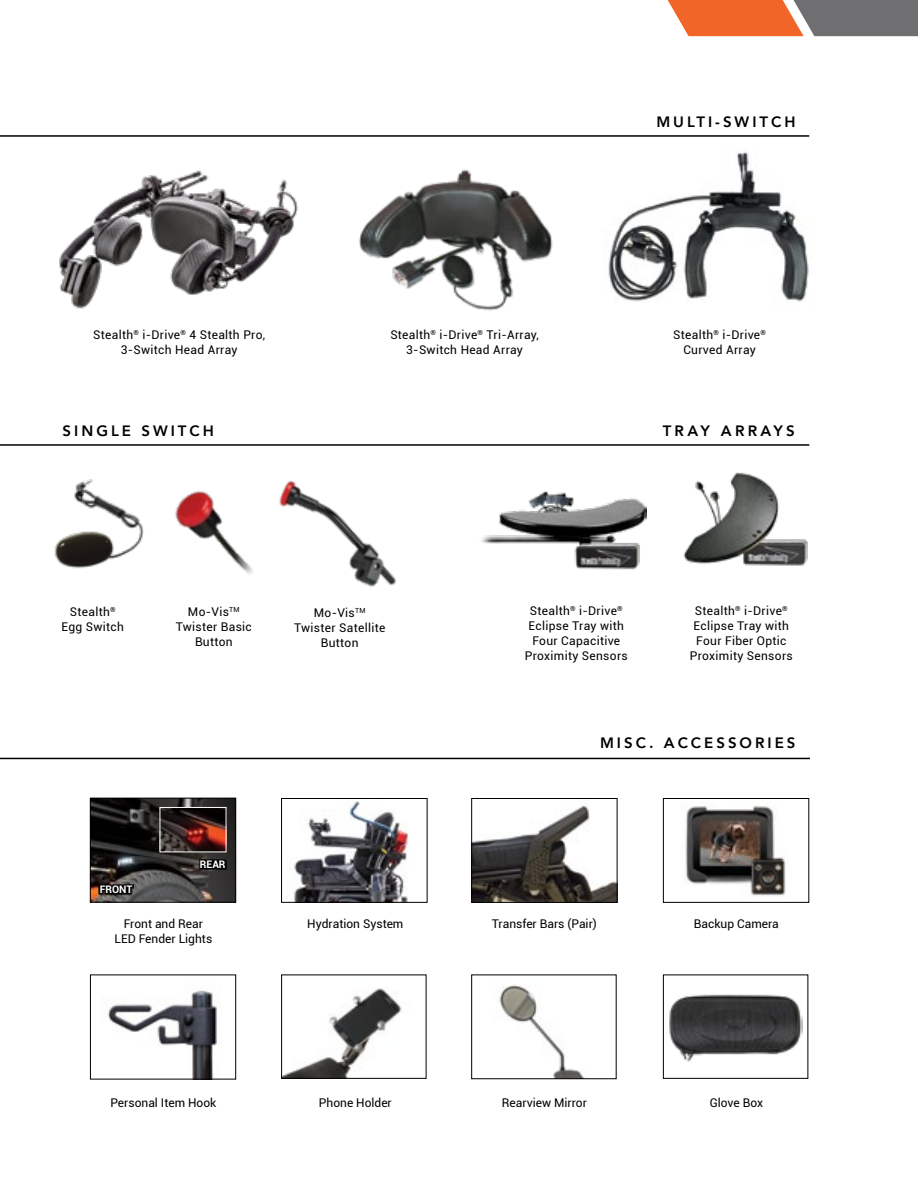
<style>
.page{position:relative;width:918px;height:1188px;background:#fff}
.page>*{position:absolute;margin:0;border:0;box-sizing:border-box;transform-origin:0 0}
.t1{font:800 15px "Avenir";letter-spacing:.2em;color:#000}
.t2{font:800 15px "Avenir";letter-spacing:.22em;color:#000}
.t3{font:12px/15px "Roboto";letter-spacing:.025em;color:#000;text-align:center}
.t4{font:12px/15px "Roboto";color:#000;text-align:center}
.t5{font:12px "Roboto";letter-spacing:-.005em;color:#000}
.t6{font:700 10.35px "Roboto";color:#fff}
</style>
<div class="page">
<img style="left:290px;top:480px;width:107px;height:107px">
<img style="left:175px;top:481px;width:115px;height:93px">
<img style="left:59px;top:170px;width:239px;height:139px">
<hr style="left:0;top:135px;width:809px;height:2px;background:#000">
<hr style="left:0;top:444px;width:809px;height:2px;background:#000">
<hr style="left:0;top:758px;width:810px;height:1px;background:#000">
<img style="left:359px;top:169px;width:194px;height:142px">
<img style="left:54px;top:479px;width:90px;height:90px">
<img style="left:481px;top:491px;width:165px;height:79px">
<img style="left:683px;top:472px;width:125px;height:94px">
<img style="left:608px;top:151px;width:201px;height:151px">
<img style="left:92px;top:800px;width:142px;height:101px">
<div style="left:90px;top:798px;width:146px;height:105px;border:1px solid #000"></div>
<img style="left:162px;top:809px;width:62px;height:41px">
<div style="left:160px;top:807px;width:66px;height:45px;border:1px solid #fff"></div>
<div style="left:99px;top:884px;width:35px;height:11px;background:#000"></div>
<div style="left:199px;top:859px;width:28px;height:11px;background:#000"></div>
<img style="left:293px;top:801px;width:116px;height:100px">
<div style="left:281px;top:798px;width:147px;height:105px;border:1px solid #000"></div>
<img style="left:473px;top:805px;width:142px;height:96px">
<div style="left:471px;top:798px;width:146px;height:105px;border:1px solid #000"></div>
<img style="left:684px;top:804px;width:102px;height:93px">
<div style="left:663px;top:798px;width:146px;height:105px;border:1px solid #000"></div>
<img style="left:107px;top:990px;width:110px;height:87px">
<div style="left:90px;top:975px;width:146px;height:104px;border:1px solid #000"></div>
<img style="left:283px;top:988px;width:119px;height:89px">
<div style="left:281px;top:975px;width:145px;height:104px;border:1px solid #000"></div>
<img style="left:669px;top:994px;width:133px;height:68px">
<div style="left:663px;top:975px;width:145px;height:104px;border:1px solid #000"></div>
<img style="left:499px;top:985px;width:85px;height:92px">
<svg style="left:668px;top:0;width:250px;height:36px;background:#b7765b"></svg>
<p class="t3" style="left:93px;top:327px;width:173px">Stealth<sup>®</sup> i-Drive<sup>®</sup> 4 Stealth Pro,<br>3-Switch Head Array</p>
<p class="t1" style="left:656px;top:110px;width:141px">MULTI-SWITCH</p>
<p class="t3" style="left:390px;top:327px;width:150px">Stealth<sup>®</sup> i-Drive<sup>®</sup> Tri-Array,<br>3-Switch Head Array</p>
<p class="t3" style="left:673px;top:327px;width:94px">Stealth<sup>®</sup> i-Drive<sup>®<br></sup>Curved Array</p>
<p class="t1" style="left:63px;top:419px;width:153px">SINGLE SWITCH</p>
<p class="t2" style="left:663px;top:419px;width:134px">TRAY ARRAYS</p>
<p class="t3" style="left:62px;top:604px;width:64px">Stealth<sup>®<br></sup>Egg Switch</p>
<p class="t3" style="left:176px;top:604px;width:78px">Mo-Vis<sup>TM<br></sup>Twister Basic<br>Button</p>
<p class="t3" style="left:294px;top:605px;width:93px">Mo-Vis<sup>TM<br></sup>Twister Satellite<br>Button</p>
<p class="t3" style="left:525px;top:603px;width:104px">Stealth<sup>®</sup> i-Drive<sup>®<br></sup>Eclipse Tray with<br>Four Capacitive<br>Proximity Sensors</p>
<p class="t3" style="left:690px;top:603px;width:104px">Stealth<sup>®</sup> i-Drive<sup>®<br></sup>Eclipse Tray with<br>Four Fiber Optic<br>Proximity Sensors</p>
<p class="t1" style="left:600px;top:731px;width:197px">MISC. ACCESSORIES</p>
<p class="t6" style="left:200px;top:857px;width:27px">REAR</p>
<p class="t6" style="left:100px;top:882px;width:34px">FRONT</p>
<p class="t4" style="left:115px;top:916px;width:99px">Front and Rear<br>LED Fender Lights</p>
<p class="t4" style="left:307px;top:916px;width:98px">Hydration System</p>
<p class="t4" style="left:492px;top:916px;width:106px">Transfer Bars (Pair)</p>
<p class="t4" style="left:694px;top:916px;width:87px">Backup Camera</p>
<p class="t4" style="left:110px;top:1094px;width:107px">Personal Item Hook</p>
<p class="t4" style="left:319px;top:1094px;width:74px">Phone Holder</p>
<p class="t4" style="left:502px;top:1094px;width:86px">Rearview Mirror</p>
<p class="t5" style="left:710px;top:1094px;width:55px">Glove Box</p>
</div>
